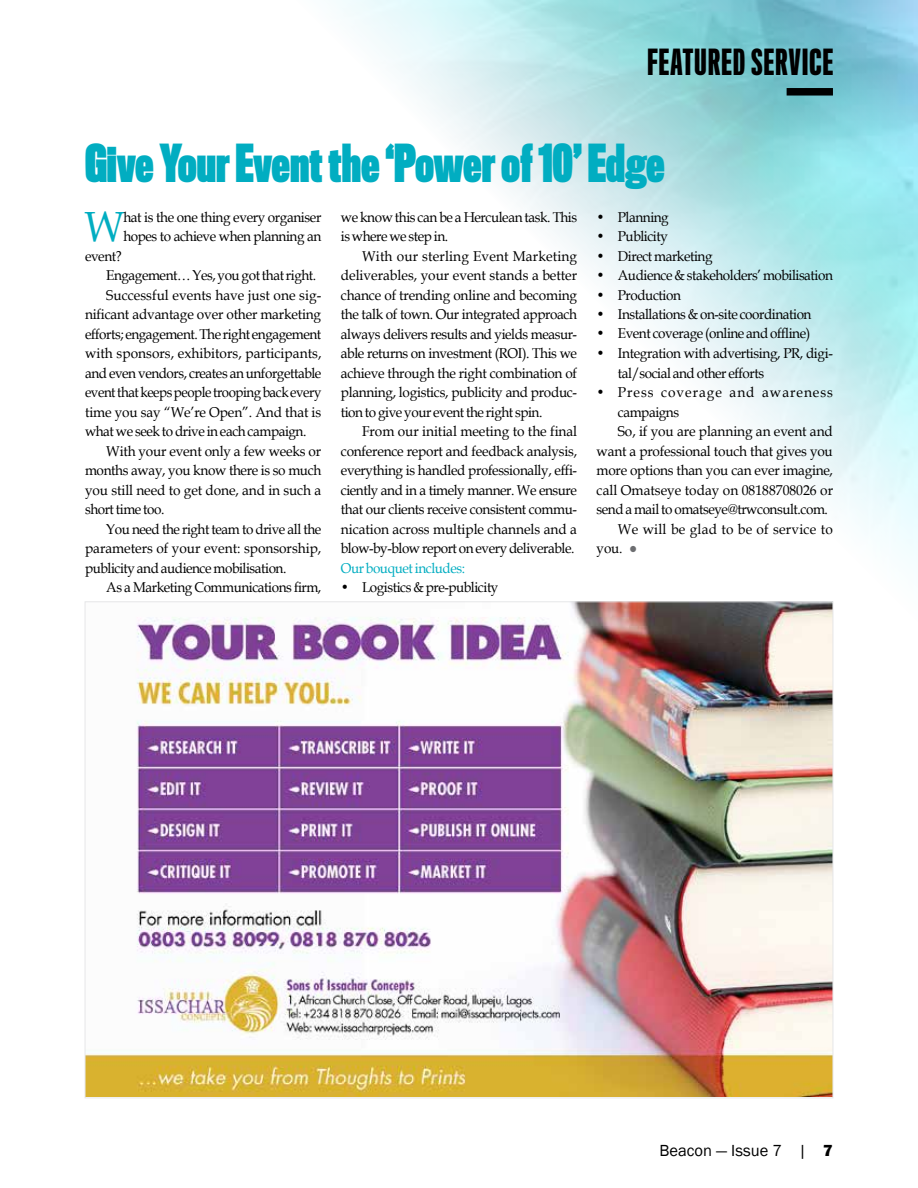
<style>
.page{position:relative;width:918px;height:1188px;background:#fff}
.page>*{position:absolute;margin:0;border:0;box-sizing:border-box;transform-origin:0 0}
.t1{font:700 48px "Titling Gothic FB Skyline";color:#01adc1}
.t2{font:42.15px "Book Antiqua";color:#01adc1;scale:.95 1}
.t3{font:500 33px "Titling Gothic FB Skyline";letter-spacing:.04em;color:#000}
.t4{font:16.5px "Franklin Gothic";color:#000}
.t5{font:14.25px/19.5px "Book Antiqua";letter-spacing:-.03em;color:#000;text-align:justify;scale:.96 1}
.t6{font:14.25px/19.5px "Book Antiqua";letter-spacing:-.03em;color:#000;scale:.95 1}
.t7{font:14.25px "Book Antiqua";color:#000;scale:.96 1}
.t8{font:14.25px "Book Antiqua";letter-spacing:-.005em;color:#000;scale:.96 1}
.t9{font:14.25px "Book Antiqua";letter-spacing:-.03em;color:#000;scale:.93 1}
.t10{font:14.25px "Book Antiqua";letter-spacing:-.01em;color:#000;scale:.96 1}
.t11{font:14.25px "Book Antiqua";letter-spacing:.015em;color:#000;scale:.96 1}
.t12{font:14.25px "Book Antiqua";letter-spacing:.07em;color:#000;scale:.95 1}
.t13{font:14.25px "Book Antiqua";letter-spacing:-.03em;color:#01adc1;scale:.95 1}
.s1{color:#6d6e71}
.s2{font-weight:800}
</style>
<div class="page">
<img style="left:84px;top:0;width:834px;height:1099px">
<img style="left:87px;top:603px;width:744px;height:493px">
<div style="left:787px;top:88px;width:46px;height:8px;background:#000"></div>
<h3 class="t3" style="left:647px;top:44px;width:187px">FEATURED SERVICE</h3>
<h1 class="t1" style="left:85px;top:136px;width:581px">Give Your Event the ‘Power of 10’ Edge</h1>
<h2 class="t2" style="left:85px;top:197px;width:44px">W</h2>
<p class="t6" style="left:123px;top:207px;width:210px">hat is the one thing every organiser hopes to achieve when planning an</p>
<p class="t6" style="left:85px;top:246px;width:40px">event?</p>
<p class="t6" style="left:106px;top:265px;width:223px">Engagement… Yes, you got that right.</p>
<p class="t7" style="left:106px;top:285px;width:225px">Successful events have just one sig-</p>
<p class="t5" style="left:85px;top:304px;width:248px">nificant advantage over other marketing</p>
<p class="t6" style="left:85px;top:324px;width:250px">efforts; engagement. The right engagement</p>
<p class="t7" style="left:85px;top:343px;width:248px">with sponsors, exhibitors, participants,</p>
<p class="t6" style="left:85px;top:363px;width:250px">and even vendors, creates an unforgettable</p>
<p class="t9" style="left:85px;top:382px;width:256px">event that keeps people trooping back every</p>
<p class="t10" style="left:85px;top:402px;width:248px">time you say “We’re Open”. And that is</p>
<p class="t6" style="left:85px;top:421px;width:235px">what we seek to drive in each campaign.</p>
<p class="t5" style="left:106px;top:441px;width:225px">With your event only a few weeks or</p>
<p class="t6" style="left:85px;top:460px;width:250px">months away, you know there is so much</p>
<p class="t8" style="left:85px;top:480px;width:248px">you still need to get done, and in such a</p>
<p class="t6" style="left:85px;top:499px;width:85px">short time too.</p>
<p class="t6" style="left:106px;top:519px;width:228px">You need the right team to drive all the</p>
<p class="t7" style="left:85px;top:538px;width:248px">parameters of your event: sponsorship,</p>
<p class="t6" style="left:85px;top:558px;width:214px">publicity and audience mobilisation.</p>
<p class="t6" style="left:106px;top:577px;width:228px">As a Marketing Communications firm,</p>
<p class="t6" style="left:597px;top:207px;width:77px">• Planning</p>
<p class="t6" style="left:597px;top:226px;width:77px">• Publicity</p>
<p class="t6" style="left:597px;top:246px;width:123px">• Direct marketing</p>
<p class="t6" style="left:597px;top:265px;width:250px">• Audience &amp; stakeholders’ mobilisation</p>
<p class="t6" style="left:597px;top:285px;width:90px">• Production</p>
<p class="t6" style="left:597px;top:304px;width:228px">• Installations &amp; on-site coordination</p>
<p class="t6" style="left:597px;top:324px;width:226px">• Event coverage (online and offline)</p>
<p class="t6" style="left:618px;top:343px;width:228px;text-indent:-21px">• Integration with advertising, PR, digi&shy;tal/social and other efforts</p>
<p class="t12" style="left:597px;top:382px;width:250px">• Press coverage and awareness</p>
<p class="t6" style="left:618px;top:402px;width:66px">campaigns</p>
<p class="t8" style="left:618px;top:421px;width:225px">So, if you are planning an event and</p>
<p class="t5" style="left:597px;top:441px;width:248px">want a professional touch that gives you</p>
<p class="t5" style="left:597px;top:460px;width:248px">more options than you can ever imagine,</p>
<p class="t7" style="left:597px;top:480px;width:248px">call Omatseye today on 08188708026 or</p>
<p class="t6" style="left:597px;top:499px;width:245px">send a mail to omatseye@trwconsult.com.</p>
<p class="t11" style="left:618px;top:519px;width:226px">We will be glad to be of service to</p>
<p class="t6" style="left:597px;top:538px;width:44px">you. <span class="s1">●</span></p>
<p class="t6" style="left:341px;top:207px;width:250px">we know this can be a Herculean task. This is where we step in.</p>
<p class="t5" style="left:341px;top:246px;width:248px;text-indent:21px">With our sterling Event Marketing deliverables, your event stands a better chance of trending online and becoming the talk of town. Our integrated approach always delivers results and yields measur&shy;able returns on investment (ROI). This we achieve through the right combination of planning, logistics, publicity and produc&shy;tion to give your event the right spin.</p>
<p class="t5" style="left:341px;top:421px;width:248px;text-indent:21px">From our initial meeting to the final conference report and feedback analysis, everything is handled professionally, effi&shy;ciently and in a timely manner. We ensure that our clients receive consistent commu&shy;nication across multiple channels and a blow-by-blow report on every deliverable.</p>
<p class="t13" style="left:341px;top:558px;width:132px">Our bouquet includes:</p>
<p class="t6" style="left:341px;top:577px;width:167px">• Logistics &amp; pre-publicity</p>
<p class="t4" style="left:660px;top:1140px;width:175px">Beacon — Issue 7 | <span class="s2">7</span></p>
</div>
